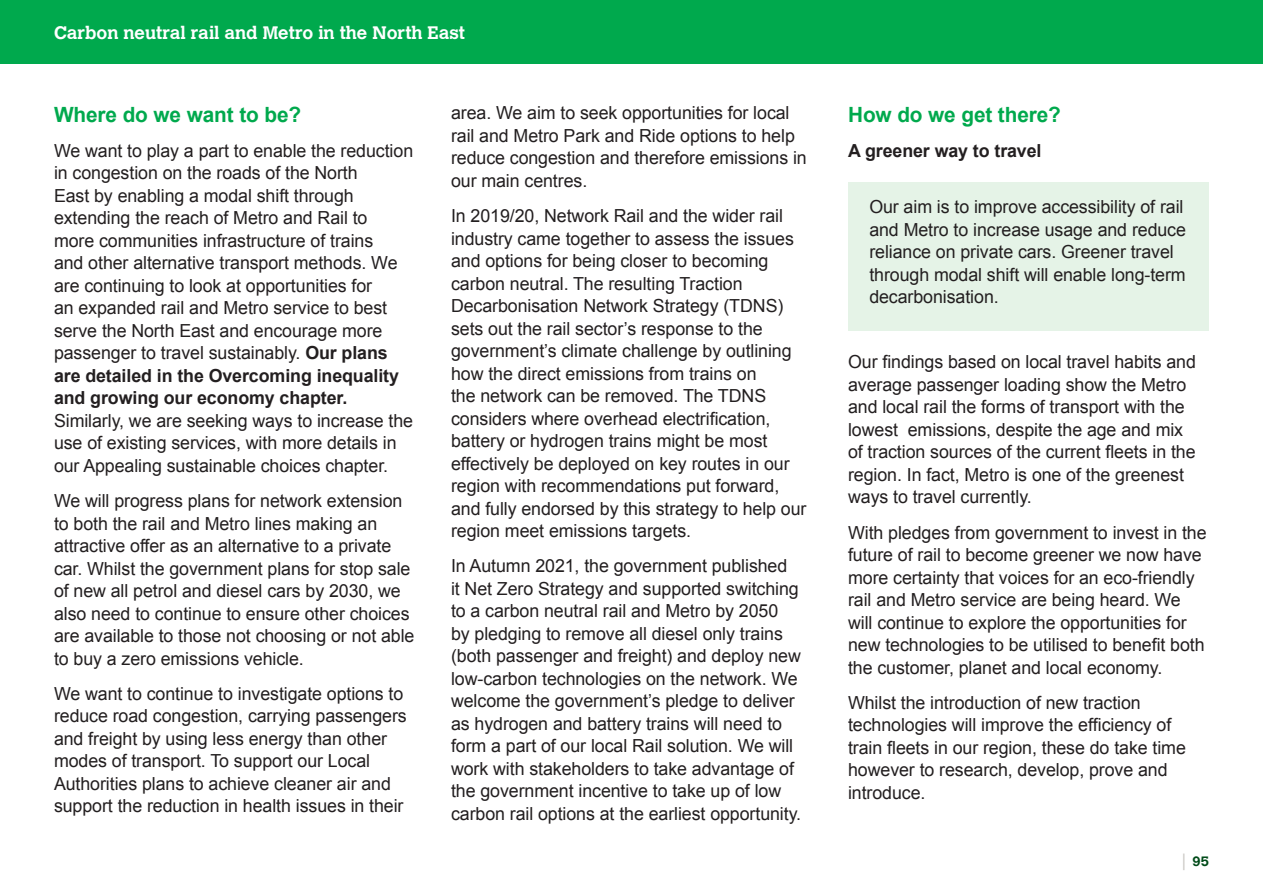
<style>
.page{position:relative;width:1263px;height:893px;background:#fff}
.page>*{position:absolute;margin:0;border:0;box-sizing:border-box;transform-origin:0 0}
.t1{font:700 21px "Arial";letter-spacing:-.005em;color:#00a94d}
.Text_in_green_box{font:18px/22.5px "Arial";letter-spacing:-.005em;color:#231f20}
.t2{font:700 18px "Calvert";color:#fff}
.t3{font:700 18px "Arial";letter-spacing:-.005em;color:#231f20}
.t4{font:700 13.5px "Calvert";color:#004b19}
.s1{font-weight:700}
.s2{font-family:"Calvert MT Std";font-weight:400;font-size:16.65px;color:#cac8c4}
</style>
<div class="page">
<div style="left:0;top:0;width:1263px;height:64px;background:#00a94d"></div>
<div style="left:848px;top:182px;width:361px;height:149px;background:#e5f3e7"></div>
<p class="t2" style="left:54px;top:21px;width:413px">Carbon neutral rail and Metro in the North East</p>
<p class="t1" style="left:54px;top:100px;width:249px">Where do we want to be?</p>
<p class="Text_in_green_box" style="left:54px;top:139px;width:361px">We want to play a part to enable the reduction in congestion on the roads of the North<br>East by enabling a modal shift through extending the reach of Metro and Rail to<br>more communities infrastructure of trains<br>and other alternative transport methods. We are continuing to look at opportunities for<br>an expanded rail and Metro service to best serve the North East and encourage more passenger to travel sustainably. <span class="s1">Our plans are detailed in the Overcoming inequality and growing our economy chapter.<br></span>Similarly, we are seeking ways to increase the use of existing services, with more details in our Appealing sustainable choices chapter.</p>
<p class="Text_in_green_box" style="left:54px;top:490px;width:362px">We will progress plans for network extension to both the rail and Metro lines making an attractive offer as an alternative to a private car. Whilst the government plans for stop sale of new all petrol and diesel cars by 2030, we also need to continue to ensure other choices are available to those not choosing or not able to buy a zero emissions vehicle.</p>
<p class="Text_in_green_box" style="left:54px;top:682px;width:354px">We want to continue to investigate options to reduce road congestion, carrying passengers and freight by using less energy than other modes of transport. To support our Local Authorities plans to achieve cleaner air and support the reduction in health issues in their</p>
<p class="Text_in_green_box" style="left:451px;top:102px;width:357px">area. We aim to seek opportunities for local rail and Metro Park and Ride options to help reduce congestion and therefore emissions in our main centres.</p>
<p class="Text_in_green_box" style="left:451px;top:205px;width:357px">In 2019/20, Network Rail and the wider rail industry came together to assess the issues and options for being closer to becoming carbon neutral. The resulting Traction Decarbonisation Network Strategy (TDNS) sets out the rail sector’s response to the government’s climate challenge by outlining how the direct emissions from trains on<br>the network can be removed. The TDNS considers where overhead electrification, battery or hydrogen trains might be most effectively be deployed on key routes in our region with recommendations put forward, and fully endorsed by this strategy to help our region meet emissions targets.</p>
<p class="Text_in_green_box" style="left:451px;top:555px;width:352px">In Autumn 2021, the government published<br>it Net Zero Strategy and supported switching to a carbon neutral rail and Metro by 2050 by pledging to remove all diesel only trains (both passenger and freight) and deploy new low-carbon technologies on the network. We welcome the government’s pledge to deliver as hydrogen and battery trains will need to form a part of our local Rail solution. We will work with stakeholders to take advantage of the government incentive to take up of low carbon rail options at the earliest opportunity.</p>
<p class="t1" style="left:848px;top:100px;width:214px">How do we get there?</p>
<p class="t3" style="left:848px;top:139px;width:195px">A greener way to travel</p>
<p class="Text_in_green_box" style="left:869px;top:196px;width:318px">Our aim is to improve accessibility of rail and Metro to increase usage and reduce reliance on private cars. Greener travel through modal shift will enable long-term decarbonisation.</p>
<p class="Text_in_green_box" style="left:848px;top:351px;width:349px">Our findings based on local travel habits and average passenger loading show the Metro and local rail the forms of transport with the lowest emissions, despite the age and mix of traction sources of the current fleets in the region. In fact, Metro is one of the greenest ways to travel currently.</p>
<p class="Text_in_green_box" style="left:848px;top:521px;width:360px">With pledges from government to invest in the future of rail to become greener we now have more certainty that voices for an eco-friendly rail and Metro service are being heard. We will continue to explore the opportunities for new technologies to be utilised to benefit both the customer, planet and local economy.</p>
<p class="Text_in_green_box" style="left:848px;top:692px;width:339px">Whilst the introduction of new traction technologies will improve the efficiency of train fleets in our region, these do take time however to research, develop, prove and introduce.</p>
<p class="t4" style="left:1180px;top:853px;width:30px"><span class="s2">|</span> 95</p>
</div>
